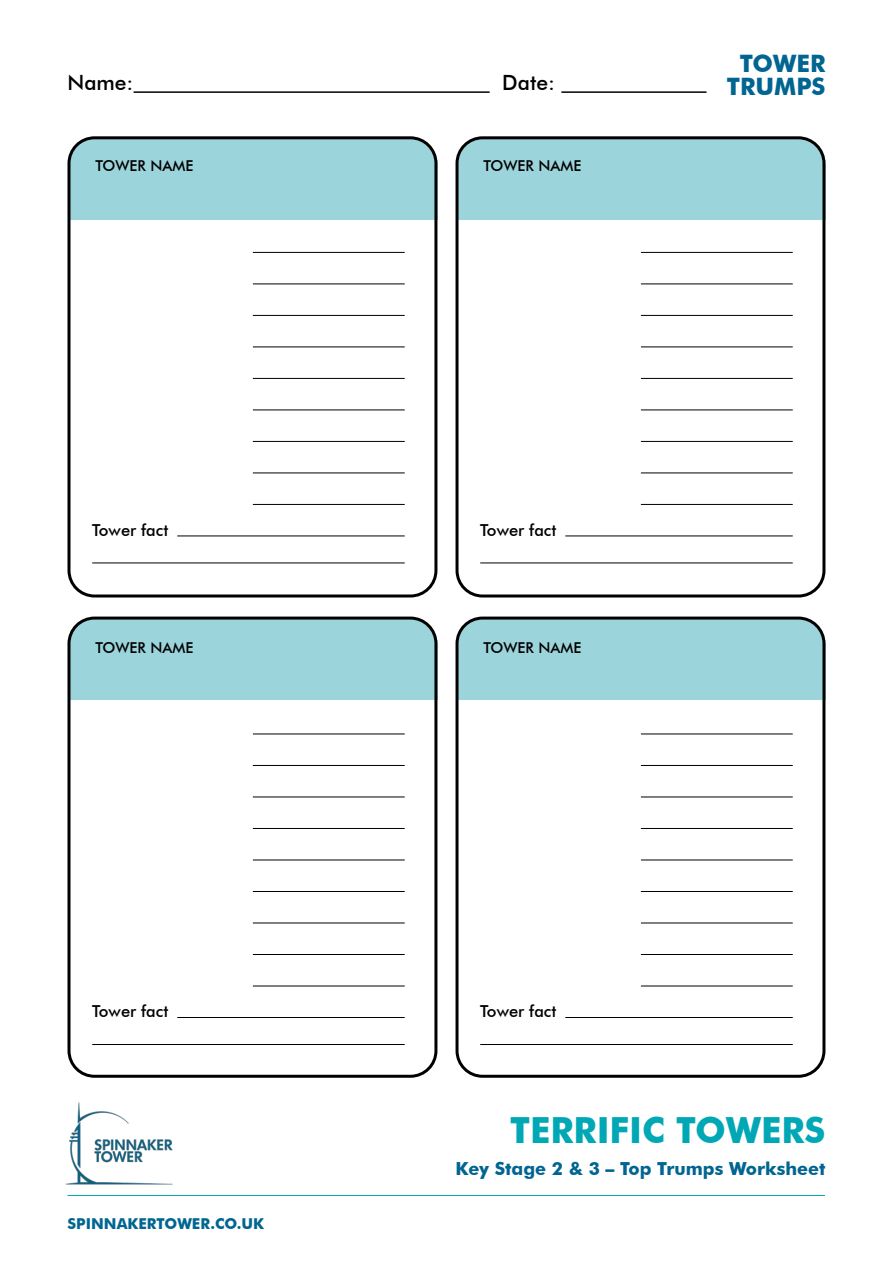
<style>
.page{position:relative;width:893px;height:1263px;background:#fff}
.page>*{position:absolute;margin:0;border:0;box-sizing:border-box;transform-origin:0 0}
.t1{font:700 36px "Futura BT";color:#00a8b5}
.t2{font:700 24px/22.5px "Futura BT";color:#006591;text-align:center}
.t3{font:500 21px "Futura BT";color:#000}
.t4{font:700 18px "Futura BT";color:#006591}
.t5{font:500 16.5px "Futura BT";color:#000}
.t6{font:500 15px "Futura BT";color:#000}
.t7{font:700 15px "Futura BT";color:#006591}
</style>
<div class="page">
<hr style="left:68px;top:1195px;width:757px;height:1px;background:#00a8b5">
<img style="left:65px;top:1102px;width:108px;height:83px">
<hr style="left:134px;top:91px;width:356px;height:2px;background:#000">
<hr style="left:561px;top:91px;width:145px;height:2px;background:#000">
<div style="left:459px;top:176px;width:362px;height:43px;background:#9cd4dc"></div>
<div style="left:456px;top:138px;width:369px;height:50px;background:#9cd4dc;border-radius:25px"></div>
<hr style="left:641px;top:252px;width:152px;height:1px;background:#000">
<hr style="left:641px;top:284px;width:152px;height:1px;background:#000">
<hr style="left:641px;top:315px;width:152px;height:1px;background:#000">
<hr style="left:641px;top:347px;width:152px;height:1px;background:#000">
<hr style="left:641px;top:378px;width:152px;height:1px;background:#000">
<hr style="left:641px;top:410px;width:152px;height:1px;background:#000">
<hr style="left:641px;top:441px;width:152px;height:1px;background:#000">
<hr style="left:641px;top:473px;width:152px;height:1px;background:#000">
<hr style="left:641px;top:504px;width:152px;height:1px;background:#000">
<hr style="left:565px;top:536px;width:228px;height:1px;background:#000">
<hr style="left:480px;top:563px;width:313px;height:1px;background:#000">
<div style="left:455px;top:136px;width:370px;height:461px;border:3px solid #000;border-radius:26px"></div>
<div style="left:71px;top:176px;width:362px;height:43px;background:#9cd4dc"></div>
<div style="left:68px;top:138px;width:369px;height:50px;background:#9cd4dc;border-radius:25px"></div>
<hr style="left:253px;top:252px;width:152px;height:1px;background:#000">
<hr style="left:253px;top:284px;width:152px;height:1px;background:#000">
<hr style="left:253px;top:315px;width:152px;height:1px;background:#000">
<hr style="left:253px;top:347px;width:152px;height:1px;background:#000">
<hr style="left:253px;top:378px;width:152px;height:1px;background:#000">
<hr style="left:253px;top:410px;width:152px;height:1px;background:#000">
<hr style="left:253px;top:441px;width:152px;height:1px;background:#000">
<hr style="left:253px;top:473px;width:152px;height:1px;background:#000">
<hr style="left:253px;top:504px;width:152px;height:1px;background:#000">
<hr style="left:177px;top:536px;width:228px;height:1px;background:#000">
<hr style="left:92px;top:563px;width:313px;height:1px;background:#000">
<div style="left:67px;top:136px;width:370px;height:461px;border:3px solid #000;border-radius:26px"></div>
<div style="left:459px;top:656px;width:362px;height:44px;background:#9cd4dc"></div>
<div style="left:456px;top:619px;width:369px;height:49px;background:#9cd4dc;border-radius:25px"></div>
<hr style="left:641px;top:734px;width:152px;height:1px;background:#000">
<hr style="left:641px;top:765px;width:152px;height:1px;background:#000">
<hr style="left:641px;top:797px;width:152px;height:1px;background:#000">
<hr style="left:641px;top:828px;width:152px;height:1px;background:#000">
<hr style="left:641px;top:860px;width:152px;height:1px;background:#000">
<hr style="left:641px;top:891px;width:152px;height:1px;background:#000">
<hr style="left:641px;top:923px;width:152px;height:1px;background:#000">
<hr style="left:641px;top:954px;width:152px;height:1px;background:#000">
<hr style="left:641px;top:986px;width:152px;height:1px;background:#000">
<hr style="left:565px;top:1017px;width:228px;height:1px;background:#000">
<hr style="left:480px;top:1044px;width:313px;height:1px;background:#000">
<div style="left:455px;top:617px;width:370px;height:461px;border:3px solid #000;border-radius:26px"></div>
<div style="left:71px;top:656px;width:362px;height:44px;background:#9cd4dc"></div>
<div style="left:68px;top:619px;width:369px;height:49px;background:#9cd4dc;border-radius:25px"></div>
<hr style="left:253px;top:734px;width:152px;height:1px;background:#000">
<hr style="left:253px;top:765px;width:152px;height:1px;background:#000">
<hr style="left:253px;top:797px;width:152px;height:1px;background:#000">
<hr style="left:253px;top:828px;width:152px;height:1px;background:#000">
<hr style="left:253px;top:860px;width:152px;height:1px;background:#000">
<hr style="left:253px;top:891px;width:152px;height:1px;background:#000">
<hr style="left:253px;top:923px;width:152px;height:1px;background:#000">
<hr style="left:253px;top:954px;width:152px;height:1px;background:#000">
<hr style="left:253px;top:986px;width:152px;height:1px;background:#000">
<hr style="left:177px;top:1017px;width:228px;height:1px;background:#000">
<hr style="left:92px;top:1044px;width:313px;height:1px;background:#000">
<div style="left:67px;top:617px;width:370px;height:461px;border:3px solid #000;border-radius:26px"></div>
<p class="t3" style="left:68px;top:70px;width:68px">Name:</p>
<p class="t3" style="left:502px;top:70px;width:54px">Date:</p>
<p class="t6" style="left:95px;top:157px;width:99px">TOWER NAME</p>
<p class="t6" style="left:483px;top:157px;width:99px">TOWER NAME</p>
<p class="t5" style="left:92px;top:520px;width:78px">Tower fact</p>
<p class="t5" style="left:480px;top:520px;width:78px">Tower fact</p>
<p class="t6" style="left:95px;top:638px;width:99px">TOWER NAME</p>
<p class="t6" style="left:483px;top:638px;width:99px">TOWER NAME</p>
<p class="t5" style="left:92px;top:1001px;width:78px">Tower fact</p>
<p class="t5" style="left:480px;top:1001px;width:78px">Tower fact</p>
<h2 class="t2" style="left:727px;top:52px;width:100px">TOWER<br>TRUMPS</h2>
<p class="t7" style="left:68px;top:1215px;width:198px">SPINNAKERTOWER.CO.UK</p>
<h1 class="t1" style="left:510px;top:1108px;width:317px">TERRIFIC TOWERS</h1>
<p class="t4" style="left:455px;top:1157px;width:371px">Key Stage 2 &amp; 3 – Top Trumps Worksheet</p>
</div>
